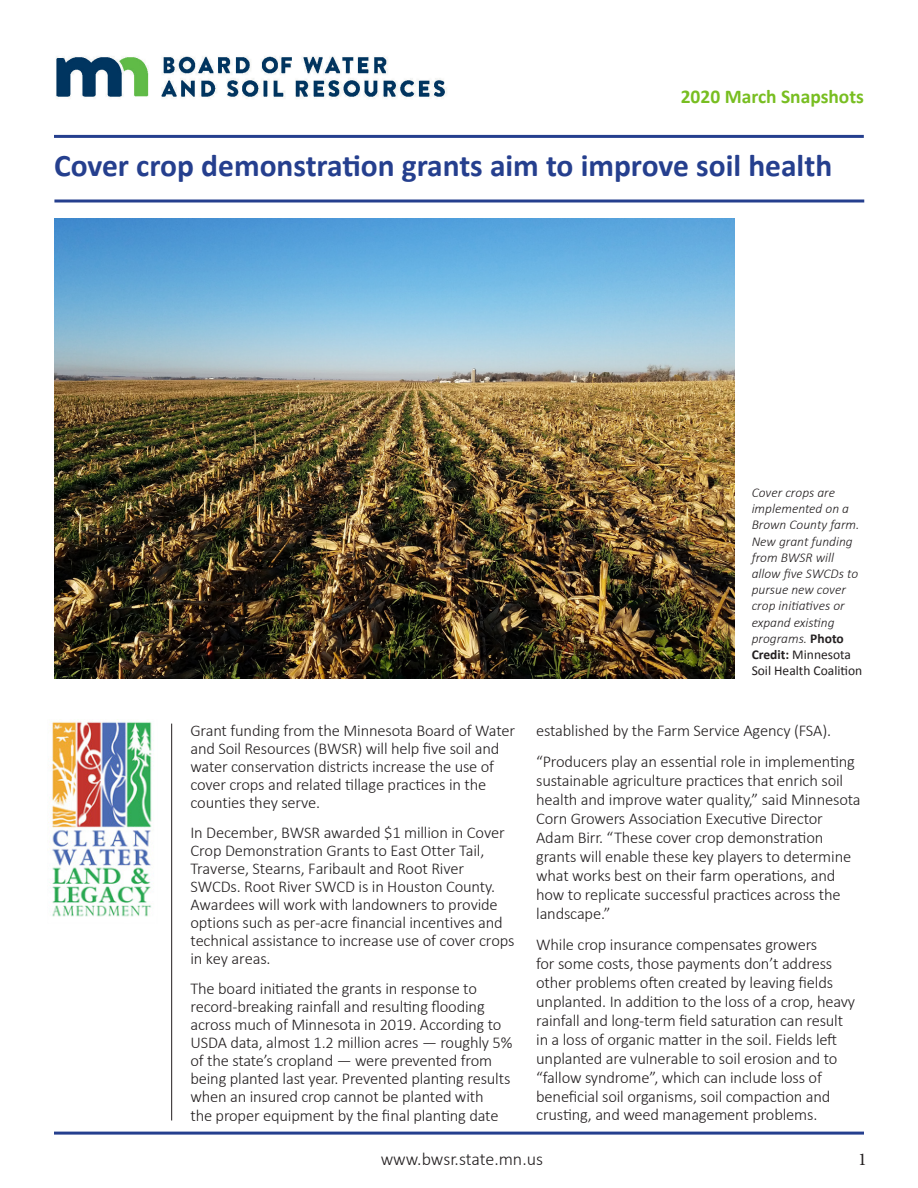
<style>
.page{position:relative;width:918px;height:1188px;background:#fff}
.page>*{position:absolute;margin:0;border:0;box-sizing:border-box;transform-origin:0 0}
.t1{font:700 31.5px "Calibri";color:#253f8e}
.t2{font:700 19.5px "Calibri";color:#78be21}
.t3{font:300 18px "Calibri";letter-spacing:-.005em;color:#231f20}
.t4{font:18px "Minion Pro";color:#231f20}
.t5{font:300 16.5px/18px "Calibri";letter-spacing:-.01em;color:#231f20}
.t6{font:italic 300 13.5px/16.2px "Calibri";color:#231f20}
.s1{font-weight:700;font-style:normal}
.s2{font-weight:400;font-style:normal}
</style>
<div class="page">
<img style="left:48px;top:719px;width:104px;height:198px">
<img style="left:54px;top:218px;width:680px;height:461px">
<hr style="left:54px;top:135px;width:810px;height:3px;background:#253f8e">
<hr style="left:54px;top:200px;width:810px;height:2px;background:#253f8e">
<hr style="left:171px;top:724px;width:1px;height:396px;background:#231f20">
<hr style="left:54px;top:1132px;width:810px;height:3px;background:#253f8e">
<img style="left:56px;top:56px;width:391px;height:42px">
<p class="t2" style="left:681px;top:84px;width:185px">2020 March Snapshots</p>
<h1 class="t1" style="left:54px;top:146px;width:780px">Cover crop demonstration grants aim to improve soil health</h1>
<p class="t6" style="left:752px;top:484px;width:112px">Cover crops are implemented on a<br>Brown County farm.<br>New grant funding from BWSR will allow five SWCDs to pursue new cover crop initiatives or expand existing programs. <span class="s1">Photo<br>Credit:</span> <span class="s2">Minnesota<br>Soil Health Coalition</span></p>
<p class="t5" style="left:536px;top:715px;width:320px;line-height:30.9px">established by the Farm Service Agency (FSA). “Producers play an essential role in implementing</p>
<p class="t5" style="left:536px;top:771px;width:326px;line-height:19px">sustainable agriculture practices that enrich soil health and improve water quality,” said Minnesota Corn Growers Association Executive Director Adam Birr. “These cover crop demonstration grants will enable these key players to determine what works best on their farm operations, and how to replicate successful practices across the landscape.”</p>
<p class="t5" style="left:536px;top:935px;width:321px;line-height:18.9px">While crop insurance compensates growers<br>for some costs, those payments don’t address other problems often created by leaving fields unplanted. In addition to the loss of a crop, heavy rainfall and long-term field saturation can result in a loss of organic matter in the soil. Fields left unplanted are vulnerable to soil erosion and to “fallow syndrome”, which can include loss of beneficial soil organisms, soil compaction and crusting, and weed management problems.</p>
<p class="t3" style="left:381px;top:1148px;width:164px">www.bwsr.state.mn.us</p>
<p class="t4" style="left:858px;top:1147px;width:10px">1</p>
<p class="t5" style="left:190px;top:721px;width:326px">Grant funding from the Minnesota Board of Water and Soil Resources (BWSR) will help five soil and water conservation districts increase the use of cover crops and related tillage practices in the counties they serve.</p>
<p class="t5" style="left:190px;top:823px;width:326px">In December, BWSR awarded $1 million in Cover Crop Demonstration Grants to East Otter Tail, Traverse, Stearns, Faribault and Root River SWCDs. Root River SWCD is in Houston County.<br>Awardees will work with landowners to provide options such as per-acre financial incentives and technical assistance to increase use of cover crops in key areas.</p>
<p class="t5" style="left:190px;top:980px;width:324px">The board initiated the grants in response to record-breaking rainfall and resulting flooding across much of Minnesota in 2019. According to USDA data, almost 1.2 million acres — roughly 5% of the state’s cropland — were prevented from being planted last year. Prevented planting results when an insured crop cannot be planted with<br>the proper equipment by the final planting date</p>
</div>
